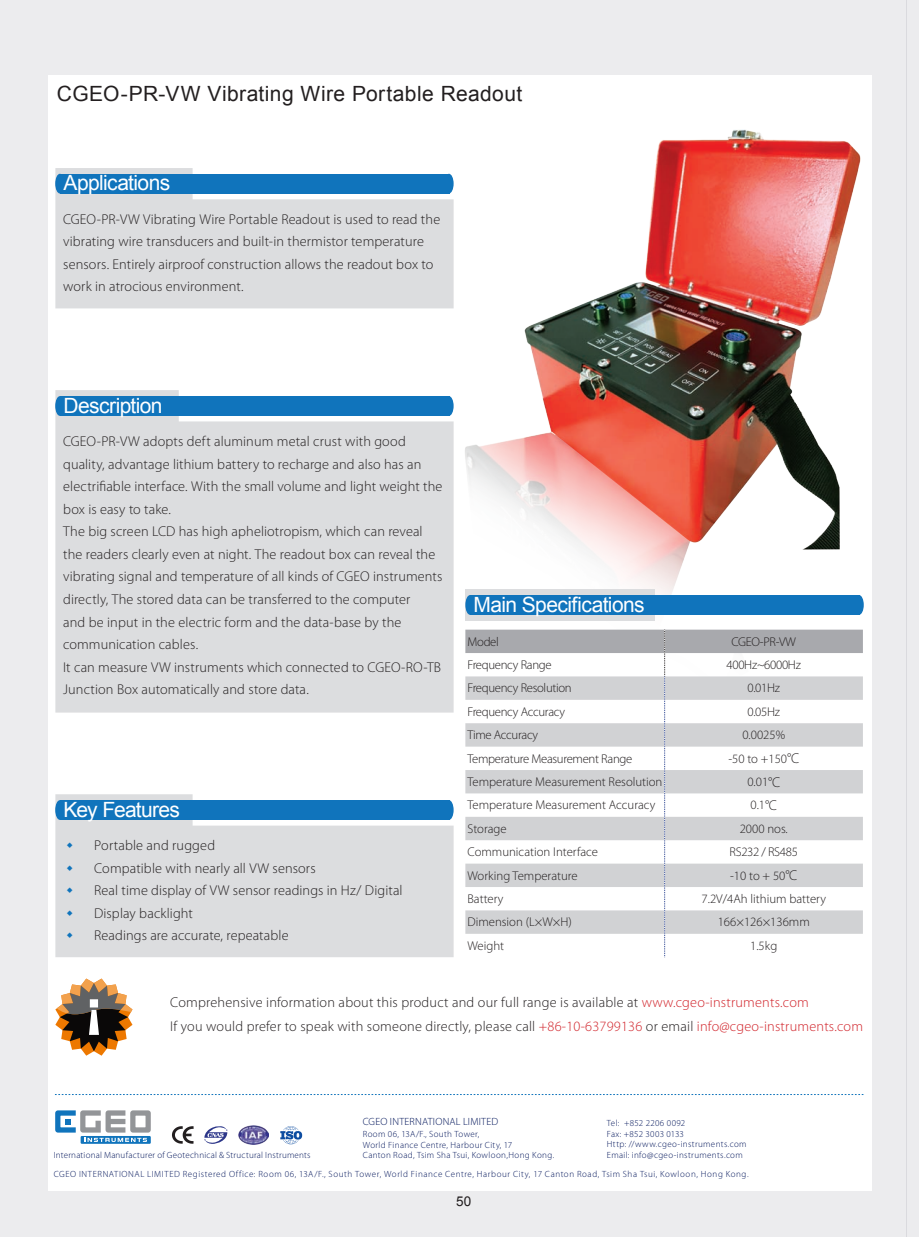
<style>
.page{position:relative;width:919px;height:1238px;background:#fff}
.page>*{position:absolute;margin:0;border:0;box-sizing:border-box;transform-origin:0 0}
.t1{font:21px "Arial";letter-spacing:-.03em;color:#fff}
.t2{font:21px "Arial";letter-spacing:.02em;color:#231f20}
.t3{font:300 14.25px/22.5px "Myriad Pro";letter-spacing:.01em;color:#231f20}
.t4{font:13.5px "Arial";color:#231f20}
.t5{font:300 12.75px "Myriad Pro";color:#231f20}
.t6{font:300 12.75px "Myriad Pro";letter-spacing:-.025em;color:#231f20}
.t7{font:300 10.5px "Myriad Pro";letter-spacing:.02em;color:#04175c}
.t8{font:300 9px/10.5px "Myriad Pro";letter-spacing:.045em;color:#04175c}
.s1{font-size:14.25px}
.s2{color:#d1232a}
</style>
<div class="page">
<div style="left:0;top:0;width:906px;height:1236px;background:#ececee"></div>
<div style="left:48px;top:75px;width:823px;height:1115px;background:#fff"></div>
<img style="left:417px;top:129px;width:446px;height:584px">
<div style="left:55px;top:390px;width:398px;height:322px;background:#dcdddf"></div>
<div style="left:60px;top:396px;width:389px;height:20px;background:#1074bc"></div>
<div style="left:55px;top:396px;width:9px;height:20px;background:#1074bc;border-radius:50%"></div>
<div style="left:444px;top:396px;width:9px;height:20px;background:#1074bc;border-radius:50%"></div>
<div style="left:55px;top:794px;width:398px;height:163px;background:#dcdddf"></div>
<div style="left:60px;top:800px;width:389px;height:20px;background:#1074bc"></div>
<div style="left:55px;top:800px;width:9px;height:19px;background:#1074bc;border-radius:50%"></div>
<div style="left:444px;top:800px;width:9px;height:19px;background:#1074bc;border-radius:50%"></div>
<svg style="left:55px;top:168px;width:398px;height:140px;background:#dcdee0"></svg>
<div style="left:60px;top:174px;width:389px;height:19px;background:#1074bc"></div>
<div style="left:55px;top:174px;width:9px;height:19px;background:#1074bc;border-radius:50%"></div>
<div style="left:444px;top:174px;width:9px;height:19px;background:#1074bc;border-radius:50%"></div>
<div style="left:465px;top:589px;width:189px;height:31px;background:#dcdddf"></div>
<div style="left:470px;top:595px;width:389px;height:20px;background:#1074bc"></div>
<div style="left:465px;top:595px;width:9px;height:19px;background:#1074bc;border-radius:50%"></div>
<div style="left:854px;top:595px;width:9px;height:19px;background:#1074bc;border-radius:50%"></div>
<svg style="left:465px;top:629px;width:397px;height:328px"></svg>
<svg style="left:55px;top:978px;width:78px;height:77px"></svg>
<div style="left:906px;top:0;width:12px;height:1236px;background:#ececee"></div>
<svg style="left:55px;top:1094px;width:808px;height:1px"></svg>
<svg style="left:172px;top:1126px;width:21px;height:17px"></svg>
<svg style="left:204px;top:1126px;width:23px;height:17px"></svg>
<img style="left:280px;top:1126px;width:22px;height:19px">
<img style="left:239px;top:1125px;width:30px;height:19px">
<svg style="left:81px;top:1135px;width:70px;height:8px"></svg>
<svg style="left:55px;top:1110px;width:96px;height:31px"></svg>
<h1 class="t2" style="left:57px;top:80px;width:467px">CGEO-PR-VW Vibrating Wire Portable Readout</h1>
<h1 class="t1" style="left:63px;top:169px;width:108px">Applications</h1>
<p class="t3" style="left:63px;top:207px;width:378px">CGEO-PR-VW Vibrating Wire Portable Readout is used to read the vibrating wire transducers and built-in thermistor temperature sensors. Entirely airproof construction allows the readout box to work in atrocious environment.</p>
<h1 class="t1" style="left:63px;top:391px;width:101px">Description</h1>
<p class="t3" style="left:63px;top:430px;width:381px">CGEO-PR-VW adopts deft aluminum metal crust with good quality, advantage lithium battery to recharge and also has an electrifiable interface. With the small volume and light weight the box is easy to take.<br>The big screen LCD has high apheliotropism, which can reveal the readers clearly even at night. The readout box can reveal the vibrating signal and temperature of all kinds of CGEO instruments directly, The stored data can be transferred to the computer<br>and be input in the electric form and the data-base by the communication cables.<br>It can measure VW instruments which connected to CGEO-RO-TB Junction Box automatically and store data.</p>
<h1 class="t1" style="left:63px;top:795px;width:118px">Key Features</h1>
<p class="t3" style="left:67px;top:833px;width:150px"><sup>◆</sup> Portable and rugged</p>
<p class="t3" style="left:67px;top:856px;width:250px"><sup>◆</sup> Compatible with nearly all VW sensors</p>
<p class="t3" style="left:67px;top:878px;width:337px"><sup>◆</sup> Real time display of VW sensor readings in Hz/ Digital</p>
<p class="t3" style="left:67px;top:901px;width:128px"><sup>◆</sup> Display backlight</p>
<p class="t3" style="left:67px;top:923px;width:223px"><sup>◆</sup> Readings are accurate, repeatable</p>
<h1 class="t1" style="left:473px;top:590px;width:173px">Main Specifications</h1>
<p class="t5" style="left:467px;top:633px;width:33px">Model</p>
<p class="t5" style="left:731px;top:633px;width:66px">CGEO-PR-VW</p>
<p class="t6" style="left:467px;top:657px;width:86px">Frequency Range</p>
<p class="t6" style="left:726px;top:657px;width:76px">400Hz~6000Hz</p>
<p class="t6" style="left:467px;top:680px;width:106px">Frequency Resolution</p>
<p class="t5" style="left:747px;top:680px;width:34px">0.01Hz</p>
<p class="t6" style="left:467px;top:704px;width:99px">Frequency Accuracy</p>
<p class="t5" style="left:747px;top:704px;width:34px">0.05Hz</p>
<p class="t6" style="left:467px;top:727px;width:72px">Time Accuracy</p>
<p class="t5" style="left:742px;top:727px;width:44px">0.0025%</p>
<p class="t6" style="left:467px;top:750px;width:166px">Temperature Measurement Range</p>
<p class="t5" style="left:728px;top:750px;width:72px">-50 to +150<span class="s1">°C</span></p>
<p class="t5" style="left:467px;top:774px;width:196px">Temperature Measurement Resolution</p>
<p class="t5" style="left:747px;top:774px;width:34px">0.01<span class="s1">°C</span></p>
<p class="t5" style="left:467px;top:797px;width:189px">Temperature Measurement Accuracy</p>
<p class="t5" style="left:750px;top:797px;width:28px">0.1<span class="s1">°C</span></p>
<p class="t5" style="left:467px;top:820px;width:41px">Storage</p>
<p class="t5" style="left:739px;top:820px;width:50px">2000 nos.</p>
<p class="t5" style="left:467px;top:844px;width:132px">Communication Interface</p>
<p class="t6" style="left:729px;top:844px;width:70px">RS232 / RS485</p>
<p class="t5" style="left:467px;top:867px;width:112px">Working Temperature</p>
<p class="t5" style="left:730px;top:867px;width:69px">-10 to + 50<span class="s1">°C</span></p>
<p class="t5" style="left:467px;top:891px;width:37px">Battery</p>
<p class="t5" style="left:701px;top:891px;width:126px">7.2V/4Ah lithium battery</p>
<p class="t5" style="left:467px;top:914px;width:106px">Dimension (L×W×H)</p>
<p class="t5" style="left:717px;top:914px;width:94px">166×126×136mm</p>
<p class="t5" style="left:467px;top:937px;width:38px">Weight</p>
<p class="t5" style="left:750px;top:937px;width:29px">1.5kg</p>
<p class="t3" style="left:170px;top:990px;width:694px;line-height:24px">Comprehensive information about this product and our full range is available at <span class="s2">www.cgeo-instruments.com<br></span>If you would prefer to speak with someone directly, please call <span class="s2">+86-10-63799136</span> or email <span class="s2">info@cgeo-instruments.com</span></p>
<p class="t7" style="left:363px;top:1115px;width:137px">CGEO INTERNATIONAL LIMITED</p>
<p class="t8" style="left:363px;top:1128px;width:193px">Room 06, 13A/F., South Tower,<br>World Finance Centre, Harbour City, 17<br>Canton Road, Tsim Sha Tsui, Kowloon,Hong Kong.</p>
<p class="t8" style="left:607px;top:1117px;width:141px">Tel: +852 2206 0092<br>Fax: +852 3003 0133<br>Http: //www.cgeo-instruments.com<br>Email: info@cgeo-instruments.com</p>
<p class="t8" style="left:54px;top:1145px;width:696px;line-height:18.8px">International Manufacturer of Geotechnical &amp; Structural Instruments<br>CGEO INTERNATIONAL LIMITED Registered Office: Room 06, 13A/F., South Tower, World Finance Centre, Harbour City, 17 Canton Road, Tsim Sha Tsui, Kowloon, Hong Kong.</p>
<p class="t4" style="left:456px;top:1192px;width:17px">50</p>
</div>
